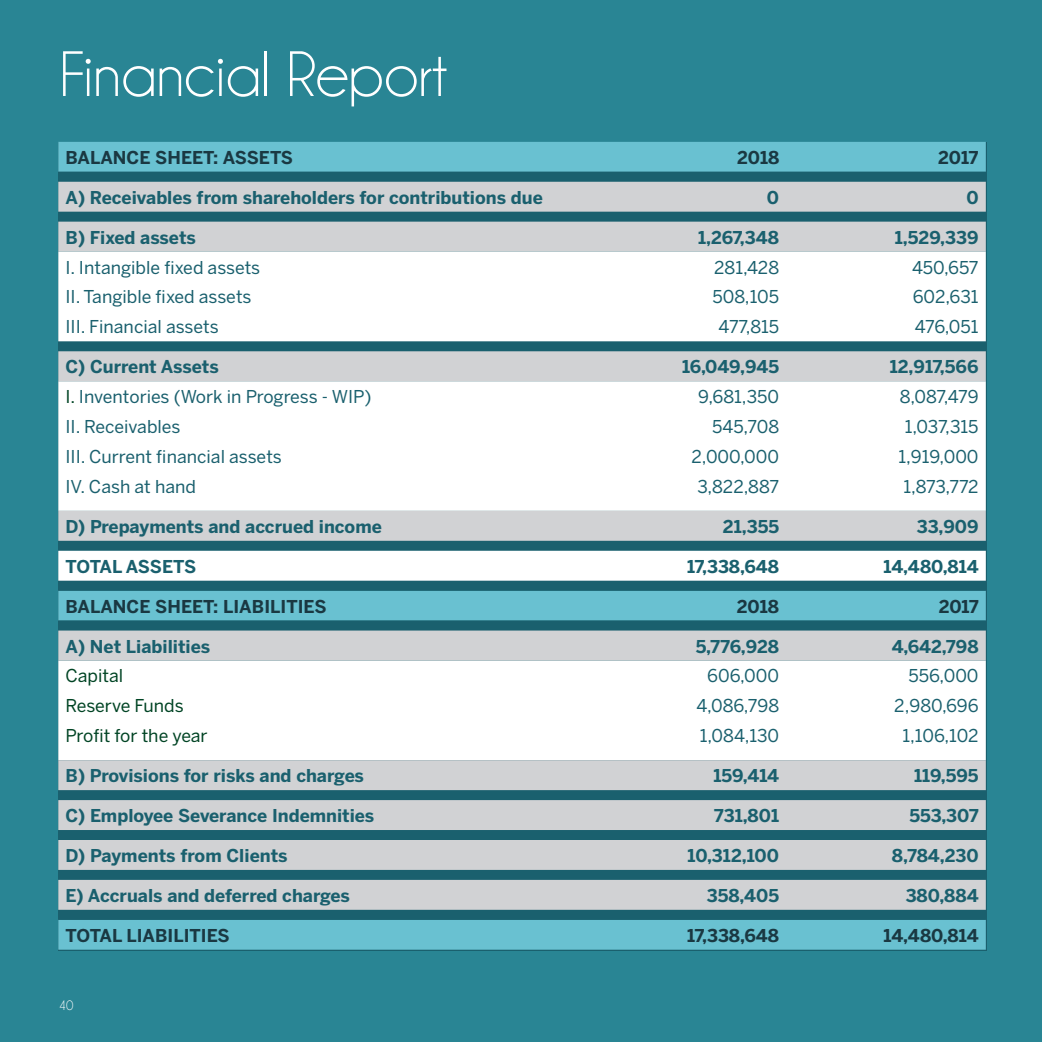
<style>
.page{position:relative;width:1042px;height:1042px;background:#298594}
.page>*{position:absolute;margin:0;border:0;box-sizing:border-box;transform-origin:0 0}
.t1{font:64.75px "Champagne&Limousines";color:#fff}
.Normale{font:700 17.68px "Benton Sans";color:#1a606e}
.Normale-2{font:17.68px "Benton Sans";color:#1a606e}
.Normale-3{font:700 17.68px "Benton Sans";color:#1a3842}
.Normale-4{font:17.68px "Benton Sans";color:#004424}
.Normale-5{font:700 17.68px "Benton Sans";letter-spacing:-.025em;color:#1a606e}
.t2{font:14px "Champagne&Limousines";color:#fff}
.s1{color:#004424}
</style>
<div class="page">
<div style="left:58px;top:142px;width:928px;height:807px;background:#69c1d1"></div>
<div style="left:58px;top:172px;width:928px;height:748px;background:#1a606e"></div>
<div style="left:58px;top:182px;width:928px;height:30px;background:#d1d2d4"></div>
<div style="left:58px;top:222px;width:928px;height:29px;background:#d1d2d4"></div>
<svg style="left:58px;top:251px;width:928px;height:509px;background:#deebed"></svg>
<div style="left:58px;top:351px;width:928px;height:30px;background:#d1d2d4"></div>
<div style="left:58px;top:511px;width:928px;height:30px;background:#d1d2d4"></div>
<div style="left:58px;top:630px;width:928px;height:30px;background:#d1d2d4"></div>
<div style="left:58px;top:760px;width:928px;height:30px;background:#d1d2d4"></div>
<div style="left:58px;top:800px;width:928px;height:30px;background:#d1d2d4"></div>
<div style="left:58px;top:840px;width:928px;height:30px;background:#d1d2d4"></div>
<div style="left:58px;top:880px;width:928px;height:30px;background:#d1d2d4"></div>
<p class="t1" style="left:60px;top:42px;width:389px">Financial Report</p>
<p class="Normale-3" style="left:66px;top:147px;width:229px">BALANCE SHEET: ASSETS</p>
<p class="Normale-3" style="left:737px;top:147px;width:44px">2018</p>
<p class="Normale-3" style="left:938px;top:147px;width:42px">2017</p>
<p class="Normale" style="left:66px;top:187px;width:479px">A) Receivables from shareholders for contributions due</p>
<p class="Normale" style="left:767px;top:187px;width:14px">0</p>
<p class="Normale" style="left:966px;top:187px;width:14px">0</p>
<p class="Normale" style="left:66px;top:227px;width:132px">B) Fixed assets</p>
<p class="Normale" style="left:698px;top:227px;width:83px">1,267,348</p>
<p class="Normale" style="left:895px;top:227px;width:85px">1,529,339</p>
<p class="Normale-2" style="left:66px;top:257px;width:196px">I. Intangible fixed assets</p>
<p class="Normale-2" style="left:714px;top:257px;width:66px">281,428</p>
<p class="Normale-2" style="left:912px;top:257px;width:68px">450,657</p>
<p class="Normale-2" style="left:66px;top:286px;width:187px">II. Tangible fixed assets</p>
<p class="Normale-2" style="left:712px;top:286px;width:68px">508,105</p>
<p class="Normale-2" style="left:912px;top:286px;width:67px">602,631</p>
<p class="Normale-2" style="left:66px;top:316px;width:155px">III. Financial assets</p>
<p class="Normale-2" style="left:718px;top:316px;width:62px">477,815</p>
<p class="Normale-2" style="left:915px;top:316px;width:65px">476,051</p>
<p class="Normale" style="left:66px;top:356px;width:155px">C) Current Assets</p>
<p class="Normale" style="left:682px;top:356px;width:99px">16,049,945</p>
<p class="Normale" style="left:890px;top:356px;width:90px">12,917,566</p>
<p class="Normale-2" style="left:66px;top:386px;width:307px"><span class="s1">I.</span> Inventories (Work in Progress - WIP)</p>
<p class="Normale-2" style="left:698px;top:386px;width:82px">9,681,350</p>
<p class="Normale-2" style="left:900px;top:386px;width:80px">8,087,479</p>
<p class="Normale-2" style="left:66px;top:416px;width:116px">II. Receivables</p>
<p class="Normale-2" style="left:712px;top:416px;width:68px">545,708</p>
<p class="Normale-2" style="left:905px;top:416px;width:75px">1,037,315</p>
<p class="Normale-2" style="left:66px;top:446px;width:218px">III. Current financial assets</p>
<p class="Normale-2" style="left:691px;top:446px;width:89px">2,000,000</p>
<p class="Normale-2" style="left:898px;top:446px;width:82px">1,919,000</p>
<p class="Normale-2" style="left:66px;top:476px;width:132px">IV. Cash at hand</p>
<p class="Normale-2" style="left:697px;top:476px;width:83px">3,822,887</p>
<p class="Normale-2" style="left:903px;top:476px;width:77px">1,873,772</p>
<p class="Normale" style="left:66px;top:516px;width:318px">D) Prepayments and accrued income</p>
<p class="Normale" style="left:723px;top:516px;width:58px">21,355</p>
<p class="Normale" style="left:917px;top:516px;width:63px">33,909</p>
<p class="Normale-5" style="left:66px;top:556px;width:132px">TOTAL ASSETS</p>
<p class="Normale" style="left:687px;top:556px;width:93px">17,338,648</p>
<p class="Normale" style="left:883px;top:556px;width:96px">14,480,814</p>
<p class="Normale-3" style="left:66px;top:595px;width:263px">BALANCE SHEET: LIABILITIES</p>
<p class="Normale-3" style="left:737px;top:595px;width:44px">2018</p>
<p class="Normale-3" style="left:938px;top:595px;width:42px">2017</p>
<p class="Normale" style="left:66px;top:635px;width:146px">A) Net Liabilities</p>
<p class="Normale" style="left:696px;top:635px;width:85px">5,776,928</p>
<p class="Normale" style="left:891px;top:635px;width:88px">4,642,798</p>
<p class="Normale-4" style="left:66px;top:665px;width:59px">Capital</p>
<p class="Normale-2" style="left:707px;top:665px;width:73px">606,000</p>
<p class="Normale-2" style="left:908px;top:665px;width:71px">556,000</p>
<p class="Normale-4" style="left:66px;top:695px;width:120px">Reserve Funds</p>
<p class="Normale-2" style="left:696px;top:695px;width:84px">4,086,798</p>
<p class="Normale-2" style="left:894px;top:695px;width:86px">2,980,696</p>
<p class="Normale-4" style="left:66px;top:725px;width:144px">Profit for the year</p>
<p class="Normale-2" style="left:700px;top:725px;width:81px">1,084,130</p>
<p class="Normale-2" style="left:902px;top:725px;width:78px">1,106,102</p>
<p class="Normale" style="left:66px;top:765px;width:300px">B) Provisions for risks and charges</p>
<p class="Normale" style="left:713px;top:765px;width:67px">159,414</p>
<p class="Normale" style="left:914px;top:765px;width:66px">119,595</p>
<p class="Normale" style="left:66px;top:805px;width:310px">C) Employee Severance Indemnities</p>
<p class="Normale" style="left:714px;top:805px;width:66px">731,801</p>
<p class="Normale" style="left:909px;top:805px;width:71px">553,307</p>
<p class="Normale" style="left:66px;top:845px;width:224px">D) Payments from Clients</p>
<p class="Normale" style="left:687px;top:845px;width:93px">10,312,100</p>
<p class="Normale" style="left:892px;top:845px;width:88px">8,784,230</p>
<p class="Normale" style="left:66px;top:885px;width:286px">E) Accruals and deferred charges</p>
<p class="Normale" style="left:707px;top:885px;width:74px">358,405</p>
<p class="Normale" style="left:905px;top:885px;width:74px">380,884</p>
<p class="Normale-3" style="left:66px;top:925px;width:166px">TOTAL LIABILITIES</p>
<p class="Normale-3" style="left:687px;top:925px;width:93px">17,338,648</p>
<p class="Normale-3" style="left:883px;top:925px;width:96px">14,480,814</p>
<p class="t2" style="left:59px;top:998px;width:16px">40</p>
</div>
